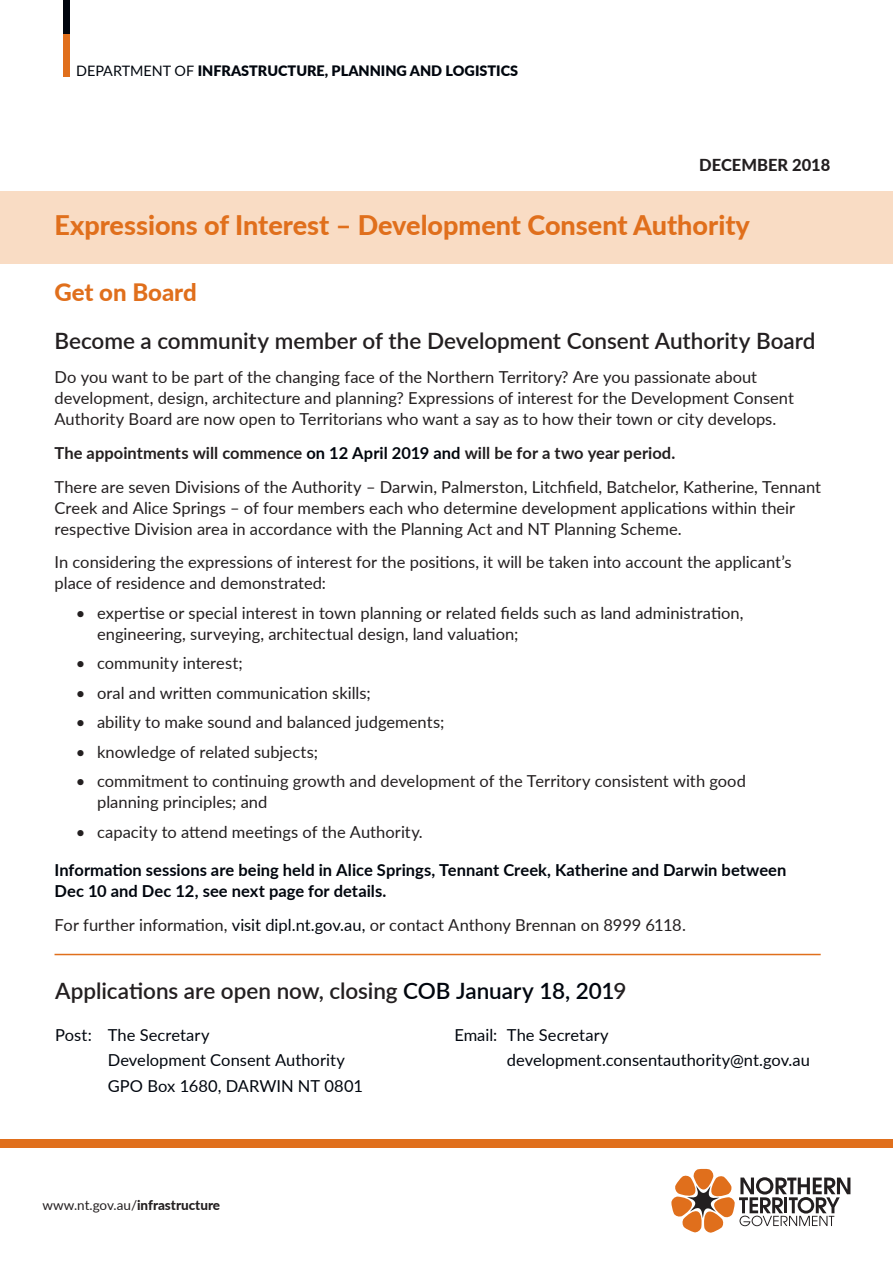
<style>
.page{position:relative;width:893px;height:1263px;background:#fff}
.page>*{position:absolute;margin:0;border:0;box-sizing:border-box;transform-origin:0 0}
.A_head{font:800 27px "Lato";color:#e06f1c}
.Subhead{font:800 24px "Lato";letter-spacing:-.005em;color:#e06f1c}
.B_head{font:600 22.5px "Lato";color:#231f20}
.Body_text{font:16.5px/21px "Lato";color:#231f20}
.Body_hanging_1{font:16.5px/21px "Lato";color:#231f20}
.Body_text-2{font:16.5px "Lato";color:#01060e}
.Body_text-3{font:700 16.5px/21px "Lato";letter-spacing:.005em;color:#01060e}
.Body_text-4{font:700 16.5px "Lato";letter-spacing:.005em;color:#231f20}
.t1{font:800 16.5px "Lato";color:#231f20}
.Department_of{font:900 14.4px "Lato";color:#01060e}
.CTA{font:13.5px "Lato";letter-spacing:-.005em;color:#231f20}
.s1{font-weight:400}
.s2{color:#01060e}
.s3{font-weight:800}
</style>
<div class="page">
<div style="left:0;top:1139px;width:893px;height:9px;background:#e06f1c"></div>
<svg style="left:671px;top:1169px;width:179px;height:64px"></svg>
<div style="left:0;top:191px;width:893px;height:73px;background:#f9dcc4"></div>
<div style="left:64px;top:34px;width:6px;height:42px;background:#e06f1c"></div>
<div style="left:64px;top:0;width:6px;height:34px;background:#01060e"></div>
<hr style="left:55px;top:954px;width:766px;height:1px;background:#e06f1c">
<p class="Department_of" style="left:76px;top:60px;width:443px"><span class="s1">DEPARTMENT OF</span> INFRASTRUCTURE, PLANNING AND LOGISTICS</p>
<p class="t1" style="left:699px;top:152px;width:133px">DECEMBER 2018</p>
<p class="A_head" style="left:55px;top:205px;width:697px">Expressions of Interest – Development Consent Authority</p>
<p class="Subhead" style="left:55px;top:275px;width:144px">Get on Board</p>
<p class="B_head" style="left:55px;top:325px;width:763px">Become a community member of the Development Consent Authority Board</p>
<p class="Body_text" style="left:55px;top:366px;width:741px">Do you want to be part of the changing face of the Northern Territory? Are you passionate about development, design, architecture and planning? Expressions of interest for the Development Consent<br>Authority Board are now open to Territorians who want a say as to how their town or city develops.</p>
<p class="Body_text-4" style="left:55px;top:441px;width:622px">The appointments will commence <span class="s2">on 12 April 2019 and</span> will be for a two year period.</p>
<p class="Body_text" style="left:55px;top:475px;width:768px">There are seven Divisions of the Authority – Darwin, Palmerston, Litchfield, Batchelor, Katherine, Tennant<br>Creek and Alice Springs – of four members each who determine development applications within their respective Division area in accordance with the Planning Act and NT Planning Scheme.</p>
<p class="Body_text" style="left:55px;top:551px;width:739px">In considering the expressions of interest for the positions, it will be taken into account the applicant’s place of residence and demonstrated:</p>
<p class="Body_hanging_1" style="left:97px;top:602px;width:648px;text-indent:-21px">• expertise or special interest in town planning or related fields such as land administration, engineering, surveying, architectual design, land valuation;</p>
<p class="Body_hanging_1" style="left:76px;top:652px;width:168px">• community interest;</p>
<p class="Body_hanging_1" style="left:76px;top:682px;width:296px">• oral and written communication skills;</p>
<p class="Body_hanging_1" style="left:76px;top:711px;width:370px">• ability to make sound and balanced judgements;</p>
<p class="Body_hanging_1" style="left:76px;top:741px;width:244px">• knowledge of related subjects;</p>
<p class="Body_hanging_1" style="left:97px;top:770px;width:650px;text-indent:-21px">• commitment to continuing growth and development of the Territory consistent with good planning principles; and</p>
<p class="Body_hanging_1" style="left:76px;top:821px;width:349px">• capacity to attend meetings of the Authority.</p>
<p class="Body_text-3" style="left:55px;top:859px;width:733px">Information sessions are being held in Alice Springs, Tennant Creek, Katherine and Darwin between<br>Dec 10 and Dec 12, see next page for details.</p>
<p class="Body_text" style="left:55px;top:913px;width:633px">For further information, <span class="s2">visit dipl.nt.gov.au,</span> or contact Anthony Brennan on 8999 6118.</p>
<p class="B_head" style="left:55px;top:974px;width:573px">Applications are open now, closing <span class="s2">COB January 18, 201</span>9</p>
<p class="Body_text-2" style="left:55px;top:1023px;width:156px">Post: The Secretary</p>
<p class="Body_text-2" style="left:108px;top:1048px;width:239px">Development Consent Authority</p>
<p class="Body_text-2" style="left:108px;top:1074px;width:257px">GPO Box 1680, DARWIN NT 0801</p>
<p class="Body_text-2" style="left:454px;top:1023px;width:156px">Email: The Secretary</p>
<p class="Body_text-2" style="left:507px;top:1048px;width:305px">development.consentauthority@nt.gov.au</p>
<p class="CTA" style="left:43px;top:1195px;width:179px">www.nt.gov.au/<span class="s3">infrastructure</span></p>
</div>
